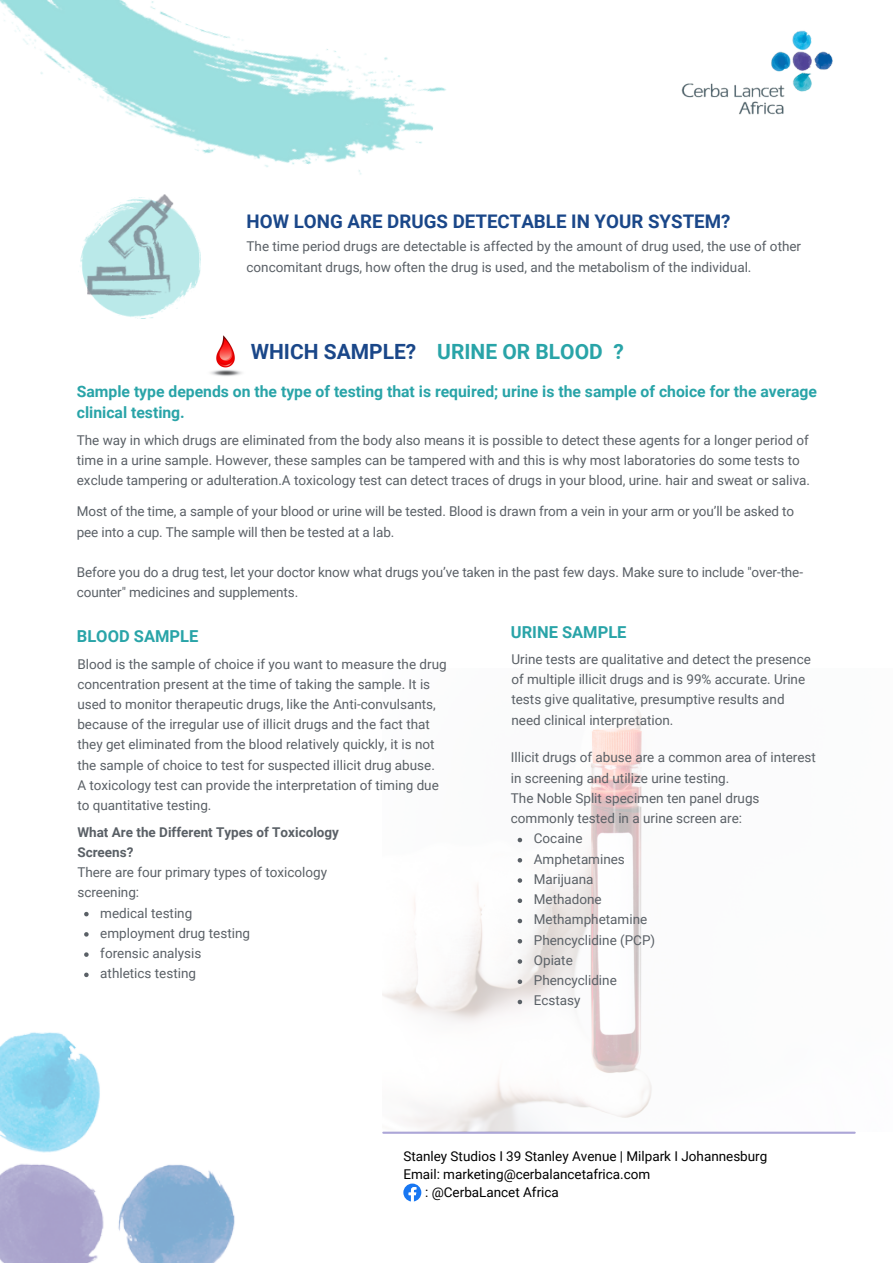
<style>
.page{position:relative;width:893px;height:1264px;background:#fff}
.page>*{position:absolute;margin:0;border:0;box-sizing:border-box;transform-origin:0 0}
.t1{font:700 21px "Roboto";color:#29a4a8}
.t2{font:700 18.75px "Roboto";color:#1a4789}
.t3{font:700 16.5px "Roboto";color:#29a4a8}
.t4{font:700 15.75px/21.3px "Roboto";color:#29a4a8}
.t5{font:13.5px/20.2px "Roboto";color:#5a6066}
.t6{font:13.5px "Roboto";color:#000}
.t7{font:700 13.5px/20.2px "Roboto";color:#5a6066}
.s1{color:#1a4789}
</style>
<div class="page">
<hr style="left:383px;top:1131px;width:471px;height:2px;background:#aca6d7">
<img style="left:0;top:1032px;width:235px;height:230px">
<img style="left:0;top:0;width:446px;height:175px">
<img style="left:80px;top:203px;width:121px;height:116px">
<img style="left:87px;top:194px;width:86px;height:101px">
<img style="left:210px;top:335px;width:32px;height:41px">
<img style="left:382px;top:708px;width:270px;height:423px">
<svg style="left:84px;top:911px;width:5px;height:5px"></svg>
<svg style="left:84px;top:932px;width:5px;height:4px"></svg>
<svg style="left:84px;top:952px;width:5px;height:4px"></svg>
<svg style="left:84px;top:972px;width:5px;height:5px"></svg>
<svg style="left:517px;top:837px;width:5px;height:5px"></svg>
<svg style="left:517px;top:858px;width:5px;height:4px"></svg>
<svg style="left:517px;top:878px;width:5px;height:4px"></svg>
<svg style="left:517px;top:898px;width:5px;height:5px"></svg>
<svg style="left:517px;top:918px;width:5px;height:5px"></svg>
<svg style="left:517px;top:939px;width:5px;height:4px"></svg>
<svg style="left:517px;top:959px;width:5px;height:4px"></svg>
<svg style="left:517px;top:979px;width:5px;height:5px"></svg>
<svg style="left:517px;top:999px;width:5px;height:5px"></svg>
<img style="left:681px;top:30px;width:152px;height:85px">
<svg style="left:403px;top:1183px;width:18px;height:18px"></svg>
<p class="t2" style="left:246px;top:210px;width:485px">HOW LONG ARE DRUGS DETECTABLE IN YOUR SYSTEM?</p>
<p class="t5" style="left:246px;top:237px;width:556px">The time period drugs are detectable is affected by the amount of drug used, the use of other concomitant drugs, how often the drug is used, and the metabolism of the individual.</p>
<p class="t1" style="left:251px;top:339px;width:374px"><span class="s1">WHICH SAMPLE?</span> URINE OR BLOOD ?</p>
<p class="t4" style="left:77px;top:381px;width:741px">Sample type depends on the type of testing that is required; urine is the sample of choice for the average clinical testing.</p>
<p class="t5" style="left:77px;top:430px;width:734px">The way in which drugs are eliminated from the body also means it is possible to detect these agents for a longer period of time in a urine sample. However, these samples can be tampered with and this is why most laboratories do some tests to exclude tampering or adulteration.A toxicology test can detect traces of drugs in your blood, urine. hair and sweat or saliva.</p>
<p class="t5" style="left:77px;top:501px;width:718px">Most of the time, a sample of your blood or urine will be tested. Blood is drawn from a vein in your arm or you’ll be asked to pee into a cup. The sample will then be tested at a lab.</p>
<p class="t5" style="left:77px;top:562px;width:727px">Before you do a drug test, let your doctor know what drugs you’ve taken in the past few days. Make sure to include "over-the&shy;counter" medicines and supplements.</p>
<p class="t3" style="left:77px;top:626px;width:123px">BLOOD SAMPLE</p>
<p class="t5" style="left:77px;top:653px;width:371px">Blood is the sample of choice if you want to measure the drug concentration present at the time of taking the sample. It is used to monitor therapeutic drugs, like the Anti-convulsants, because of the irregular use of illicit drugs and the fact that they get eliminated from the blood relatively quickly, it is not the sample of choice to test for suspected illicit drug abuse.</p>
<p class="t5" style="left:77px;top:775px;width:363px">A toxicology test can provide the interpretation of timing due to quantitative testing.</p>
<p class="t7" style="left:77px;top:821px;width:263px">What Are the Different Types of Toxicology<br>Screens?</p>
<p class="t5" style="left:77px;top:862px;width:251px">There are four primary types of toxicology screening:</p>
<p class="t5" style="left:100px;top:902px;width:93px">medical testing</p>
<p class="t5" style="left:100px;top:923px;width:151px">employment drug testing</p>
<p class="t5" style="left:100px;top:943px;width:102px">forensic analysis</p>
<p class="t5" style="left:100px;top:963px;width:97px">athletics testing</p>
<p class="t3" style="left:511px;top:622px;width:117px">URINE SAMPLE</p>
<p class="t5" style="left:511px;top:649px;width:301px">Urine tests are qualitative and detect the presence of multiple illicit drugs and is 99% accurate. Urine tests give qualitative, presumptive results and need clinical interpretation.</p>
<p class="t5" style="left:511px;top:747px;width:306px">Illicit drugs of abuse are a common area of interest in screening and utilize urine testing.</p>
<p class="t5" style="left:511px;top:788px;width:250px">The Noble Split specimen ten panel drugs commonly tested in a urine screen are:</p>
<p class="t5" style="left:534px;top:828px;width:50px">Cocaine</p>
<p class="t5" style="left:534px;top:848px;width:93px">Amphetamines</p>
<p class="t5" style="left:534px;top:869px;width:61px">Marijuana</p>
<p class="t5" style="left:534px;top:889px;width:69px">Methadone</p>
<p class="t5" style="left:534px;top:909px;width:115px">Methamphetamine</p>
<p class="t5" style="left:534px;top:929px;width:123px">Phencyclidine (PCP)</p>
<p class="t5" style="left:534px;top:950px;width:40px">Opiate</p>
<p class="t5" style="left:534px;top:970px;width:84px">Phencyclidine</p>
<p class="t5" style="left:534px;top:990px;width:48px">Ecstasy</p>
<p class="t6" style="left:403px;top:1148px;width:365px">Stanley Studios I 39 Stanley Avenue | Milpark I Johannesburg</p>
<p class="t6" style="left:403px;top:1166px;width:248px">Email: marketing@cerbalancetafrica.com</p>
<p class="t6" style="left:425px;top:1184px;width:135px">: @CerbaLancet Africa</p>
</div>
